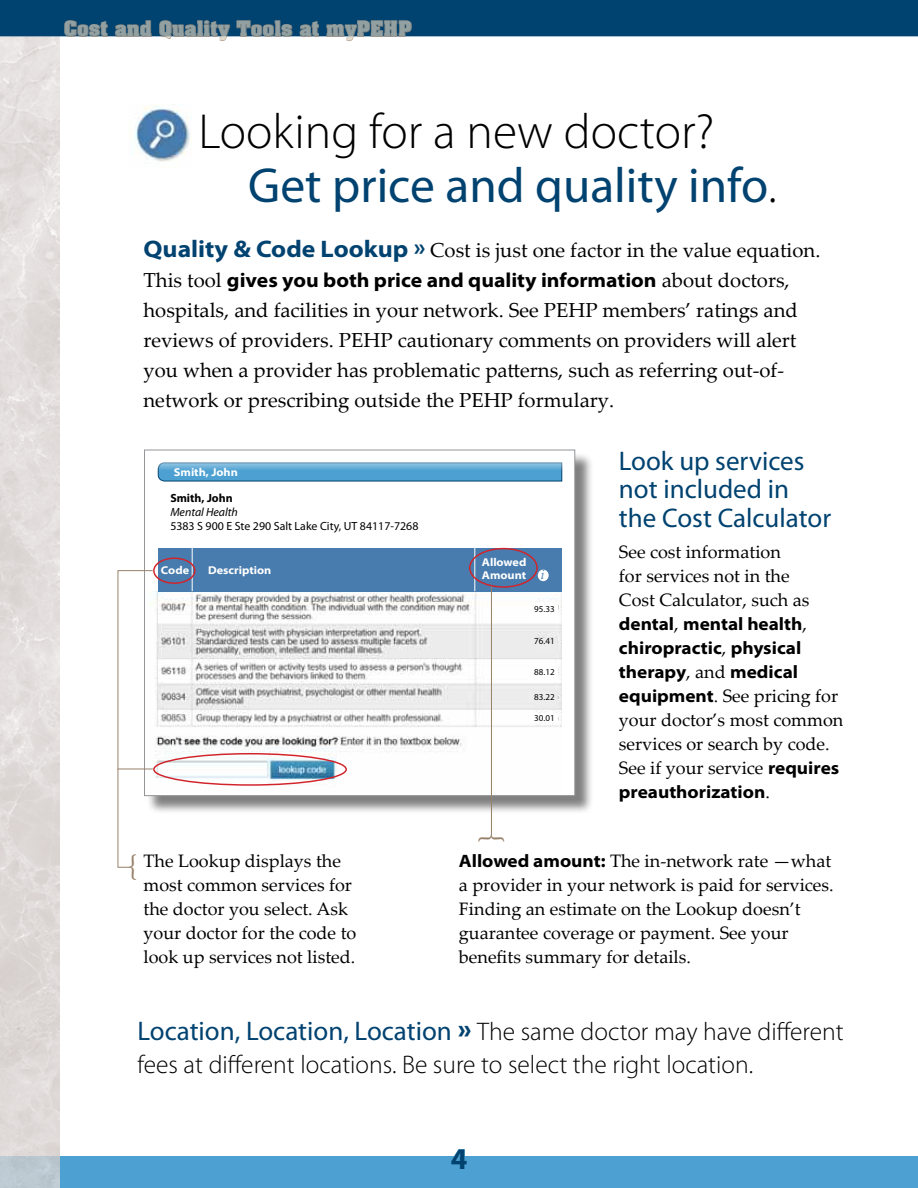
<style>
.page{position:relative;width:918px;height:1188px;background:#fff}
.page>*{position:absolute;margin:0;border:0;box-sizing:border-box;transform-origin:0 0}
.t1{font:300 49.5px/53.4px "Myriad Pro";color:#000}
.t2{font:700 30px "Myriad Pro";color:#004270}
.t3{font:29.25px "Minion Pro";color:#98816a}
.t4{font:27px/28.5px "Myriad Pro";color:#004270}
.t5{font:300 25.5px/33px "Myriad Pro";color:#000}
.t6{font:20.25px/30px "Palatino Linotype";color:#000}
.t7{font:700 semi-expanded 20.25px "Myriad Pro";color:#000}
.t8{font:18px/24px "Palatino Linotype";color:#000}
.t9{font:700 semi-expanded 18px/24px "Myriad Pro";color:#000}
.t10{font:700 18px "Aardvark";letter-spacing:.04em;color:#d3cab7}
.t11{font:11.85px "Myriad Pro";color:#000}
.t12{font:italic 11.85px "Myriad Pro";color:#000}
.t13{font:700 11.85px "Myriad Pro";color:#000}
.t14{font:700 semi-expanded 11.4px/13.6px "Myriad Pro";color:#fff}
.t15{font:9px "Myriad Pro";color:#000}
.s1{font-weight:400;color:#004270}
.s2{font-family:"Myriad Pro";font-weight:700;font-stretch:semi-expanded;font-size:24px;color:#004270}
.s3{font-family:"Palatino Linotype";font-weight:400;font-stretch:normal}
.s4{font-family:"Palatino Linotype";font-weight:400;font-style:italic;font-stretch:normal;font-size:13.35px;color:#487cae}
.s5{font-family:"Myriad Pro";font-weight:700;font-stretch:semi-expanded}
.s6{font-weight:400;font-size:27px;color:#004270}
.s7{font-weight:900;font-stretch:semi-expanded;font-size:27px;color:#004270}
</style>
<div class="page">
<div style="left:0;top:1157px;width:918px;height:31px;background:#4ca1d2"></div>
<svg style="left:451px;top:1149px;width:16px;height:8px"></svg>
<div style="left:147px;top:452px;width:447px;height:363px;background:#000;opacity:.5"></div>
<div style="left:144px;top:450px;width:431px;height:346px;background:#fff;border:1px solid #939598"></div>
<img style="left:149px;top:591px;width:413px;height:195px">
<svg style="left:158px;top:463px;width:404px;height:18px;background:#58a4d1"></svg>
<div style="left:158px;top:548px;width:404px;height:43px;background:#487cae"></div>
<div style="left:538px;top:570px;width:11px;height:11px;background:#fff;border-radius:50%"></div>
<hr style="left:192px;top:542px;width:1px;height:49px;background:#fff">
<hr style="left:475px;top:542px;width:1px;height:49px;background:#fff">
<div style="left:534px;top:637px;width:24px;height:18px;background:#ededed"></div>
<div style="left:534px;top:690px;width:24px;height:18px;background:#ededed"></div>
<div style="left:529px;top:602px;width:29px;height:17px;background:#fff"></div>
<div style="left:529px;top:664px;width:29px;height:17px;background:#fff"></div>
<div style="left:529px;top:713px;width:29px;height:9px;background:#fff"></div>
<div style="left:153px;top:558px;width:43px;height:26px;border:1px solid #d2232a;border-radius:50%"></div>
<div style="left:469px;top:548px;width:69px;height:40px;border:1px solid #d2232a;border-radius:50%"></div>
<div style="left:153px;top:753px;width:194px;height:33px;border:1px solid #d2232a;border-radius:50%"></div>
<hr style="left:118px;top:571px;width:1px;height:297px;background:#98816a">
<hr style="left:491px;top:586px;width:1px;height:249px;background:#98816a">
<hr style="left:118px;top:570px;width:35px;height:1px;background:#98816a">
<hr style="left:118px;top:769px;width:35px;height:1px;background:#98816a">
<svg style="left:118px;top:867px;width:12px;height:1px"></svg>
<img style="left:130px;top:107px;width:62px;height:55px">
<img style="left:0;top:36px;width:59px;height:1152px">
<div style="left:0;top:0;width:918px;height:36px;background:#004270"></div>
<svg style="left:64px;top:20px;width:44px;height:17px"></svg>
<svg style="left:115px;top:20px;width:37px;height:18px"></svg>
<svg style="left:159px;top:20px;width:71px;height:21px"></svg>
<svg style="left:236px;top:20px;width:57px;height:17px"></svg>
<svg style="left:299px;top:21px;width:20px;height:17px"></svg>
<svg style="left:326px;top:20px;width:86px;height:21px"></svg>
<p class="t10" style="left:64px;top:13px;width:349px">Cost and Quality Tools at myPEHP</p>
<h1 class="t1" style="left:248px;top:104px;width:530px;text-indent:-50px">Looking for a new doctor?<br><span class="s1">Get price and quality info</span>.</h1>
<p class="t6" style="left:144px;top:234px;width:678px"><span class="s2">Quality &amp; Code Lookup »</span> Cost is just one factor in the value equation.</p>
<p class="t7" style="left:144px;top:269px;width:648px"><span class="s3">This tool</span> gives you both price and quality information <span class="s3">about doctors,</span></p>
<p class="t6" style="left:144px;top:294px;width:656px">hospitals, and facilities in your network. See PEHP members’ ratings and reviews of providers. PEHP cautionary comments on providers will alert you when a provider has problematic patterns, such as referring out-of&shy;network or prescribing outside the PEHP formulary.</p>
<p class="t14" style="left:174px;top:465px;width:65px">Smith, John</p>
<p class="t13" style="left:170px;top:490px;width:64px">Smith, John</p>
<p class="t12" style="left:170px;top:504px;width:69px">Mental Health</p>
<p class="t11" style="left:170px;top:519px;width:250px">5383 S 900 E Ste 290 Salt Lake City, UT 84117-7268</p>
<p class="t14" style="left:161px;top:564px;width:30px">Code</p>
<p class="t14" style="left:208px;top:564px;width:65px">Description</p>
<p class="t14" style="left:482px;top:555px;width:64px">Allowed<br>Amount <span class="s4">i</span></p>
<p class="t15" style="left:534px;top:603px;width:22px">95.33</p>
<p class="t15" style="left:534px;top:636px;width:22px">76.41</p>
<p class="t15" style="left:534px;top:666px;width:22px">88.12</p>
<p class="t15" style="left:534px;top:692px;width:22px">83.22</p>
<p class="t15" style="left:534px;top:713px;width:22px">30.01</p>
<h3 class="t3" style="left:513px;top:833px;width:12px;rotate:90deg">{</h3>
<h3 class="t4" style="left:619px;top:446px;width:214px">Look up services not included in the Cost Calculator</h3>
<p class="t8" style="left:619px;top:540px;width:192px">See cost information<br>for services not in the<br>Cost Calculator, such as</p>
<p class="t9" style="left:619px;top:612px;width:189px">dental<span class="s3">,</span> mental health<span class="s3">, </span>chiropractic<span class="s3">,</span> physical therapy<span class="s3">, and</span> medical</p>
<p class="t8" style="left:619px;top:683px;width:226px"><span class="s5">equipment</span>. See pricing for your doctor’s most common services or search by code.<br>See if your service <span class="s5">requires</span></p>
<p class="t9" style="left:619px;top:780px;width:152px">preauthorization<span class="s3">.</span></p>
<p class="t8" style="left:144px;top:848px;width:214px">The Lookup displays the most common services for the doctor you select. Ask your doctor for the code to look up services not listed.</p>
<p class="t8" style="left:459px;top:848px;width:376px"><span class="s5">Allowed amount:</span> The in-network rate —what a provider in your network is paid for services.<br>Finding an estimate on the Lookup doesn’t guarantee coverage or payment. See your benefits summary for details.</p>
<h3 class="t3" style="left:127px;top:846px;width:12px">{</h3>
<h3 class="t5" style="left:138px;top:1015px;width:708px"><span class="s6">Location, Location, Location</span> <span class="s7">»</span> The same doctor may have different fees at different locations. Be sure to select the right location.</h3>
<h2 class="t2" style="left:451px;top:1139px;width:18px">4</h2>
</div>
